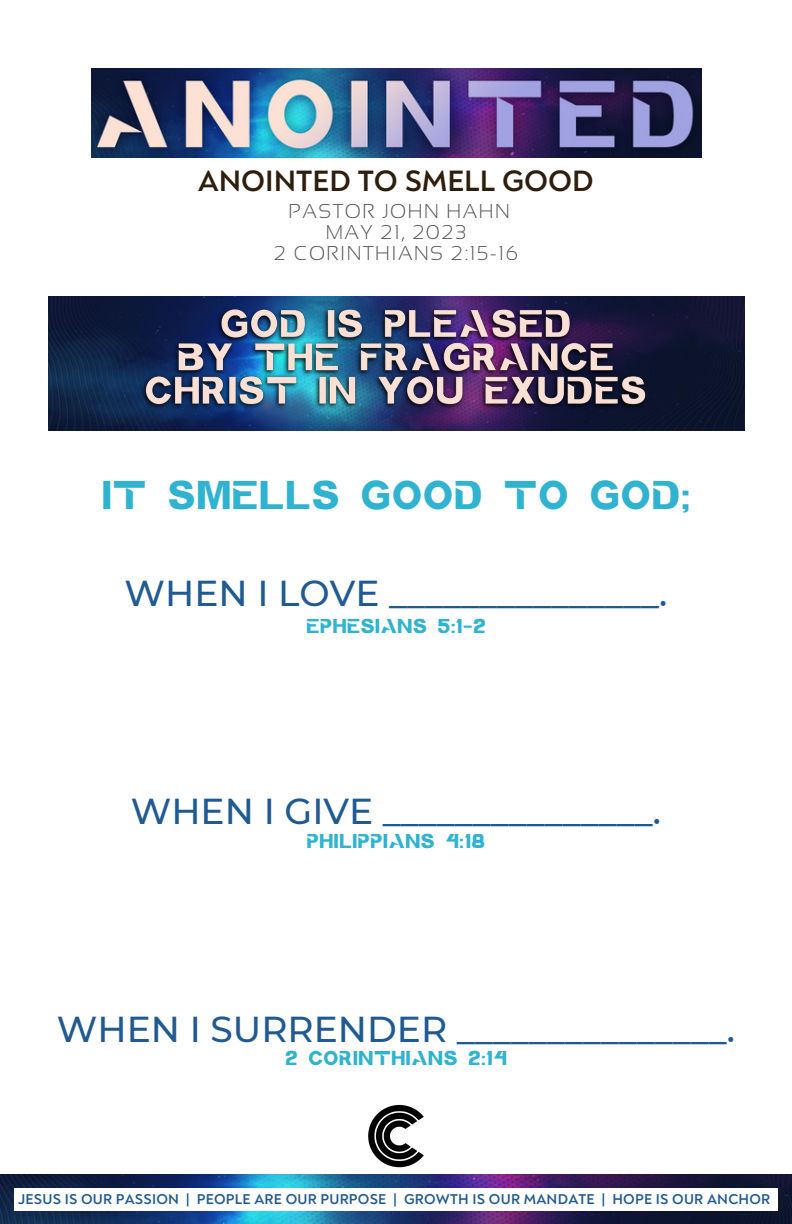
<style>
.page{position:relative;width:792px;height:1224px;background:#fff}
.page>*{position:absolute;margin:0;border:0;box-sizing:border-box;transform-origin:0 0}
.t1{font:40px "Velta";color:#2fb3d1}
.t2{font:500 36px "Montserrat";color:#205a93}
.t3{font:700 30px "Noah";color:#2f1e0c}
.t4{font:20px "Velta";color:#2fb3d1}
.t5{font:300 20px "Sansation";letter-spacing:.075em;color:#545454}
.t6{font:700 14.4px "Noah";letter-spacing:.015em;color:#205a93}
</style>
<div class="page">
<img style="left:368px;top:1104px;width:56px;height:63px">
<img style="left:0;top:1175px;width:792px;height:49px">
<img style="left:48px;top:297px;width:696px;height:133px">
<img style="left:91px;top:69px;width:611px;height:88px">
<img style="left:135px;top:303px;width:518px;height:122px">
<div style="left:14px;top:1189px;width:764px;height:22px;background:#fff"></div>
<p class="t3" style="left:198px;top:163px;width:397px">ANOINTED TO SMELL GOOD</p>
<p class="t5" style="left:289px;top:200px;width:223px">PASTOR JOHN HAHN</p>
<p class="t5" style="left:326px;top:221px;width:142px">MAY 21, 2023</p>
<p class="t5" style="left:274px;top:242px;width:246px">2 CORINTHIANS 2:15-16</p>
<p class="t1" style="left:101px;top:479px;width:591px">IT SMELLS GOOD TO GOD;</p>
<p class="t2" style="left:125px;top:571px;width:544px">WHEN I LOVE _______________.</p>
<p class="t4" style="left:306px;top:618px;width:181px">EPHESIANS 5:1-2</p>
<p class="t2" style="left:131px;top:789px;width:532px">WHEN I GIVE _______________.</p>
<p class="t4" style="left:306px;top:833px;width:181px">PHILIPPIANS 4:18</p>
<p class="t2" style="left:57px;top:1007px;width:680px">WHEN I SURRENDER _______________.</p>
<p class="t4" style="left:285px;top:1050px;width:224px">2 CORINTHIANS 2:14</p>
<p class="t6" style="left:18px;top:1191px;width:754px">JESUS IS OUR PASSION | PEOPLE ARE OUR PURPOSE | GROWTH IS OUR MANDATE | HOPE IS OUR ANCHOR</p>
</div>
